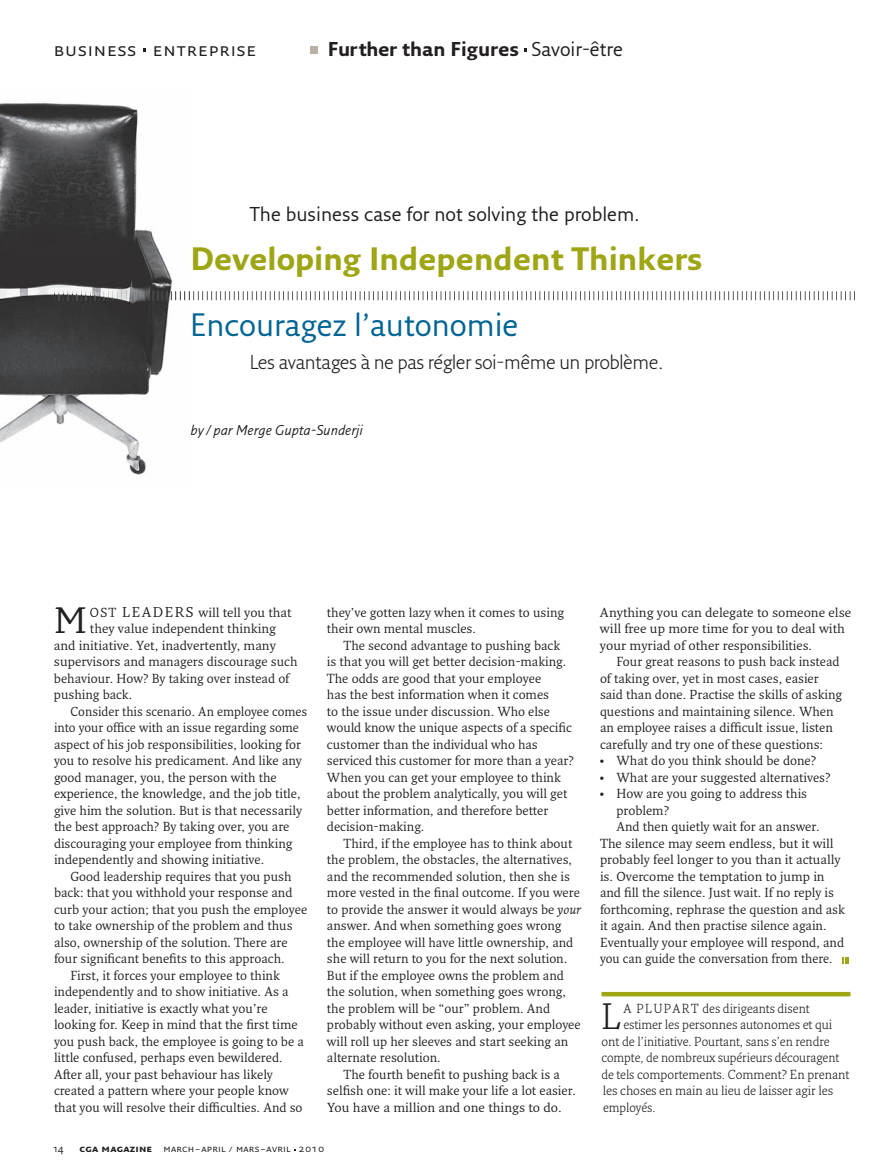
<style>
.page{position:relative;width:891px;height:1175px;background:#fff}
.page>*{position:absolute;margin:0;border:0;box-sizing:border-box;transform-origin:0 0}
.t1{font:35.7px "Fresco";color:#231f20}
.t2{font:300 35.7px "Fresco";color:#231f20}
.t3{font:700 31.5px "Fresco Sans";color:#9ea615}
.t4{font:31.5px "Fresco Sans";color:#006494}
.t5{font:300 19.5px "Fresco Sans";color:#231f20}
.t6{font:19.5px "Fresco Sans";color:#231f20}
.t7{font:700 19.5px "Fresco Sans";color:#231f20}
.t8{font:19.5px "Fresco Sans SC";letter-spacing:.05em;color:#231f20}
.t9{font:italic 13.8px "Fresco Sans";color:#231f20}
.t10{font:12.75px/16.5px "Fresco";color:#231f20}
.t11{font:300 12.75px "Fresco";color:#231f20}
.t12{font:12.75px/16.5px "Fresco";color:#231f20;scale:1.04 1}
.t13{font:10.5px "Fresco Sans SC";letter-spacing:.025em;color:#231f20}
.t14{font:10.5px "Fresco Sans";color:#231f20}
.s1{font-weight:400}
.s2{font-size:13.8px}
.s3{font-style:italic}
.s4{font-weight:700}
.s5{font-family:"Helvetica";font-size:10.5px}
</style>
<div class="page">
<svg style="left:843px;top:957px;width:6px;height:6px"></svg>
<div style="left:310px;top:46px;width:8px;height:7px;background:#bab1a6"></div>
<svg style="left:193px;top:291px;width:662px;height:9px"></svg>
<img style="left:0;top:103px;width:190px;height:372px">
<img style="left:54px;top:291px;width:136px;height:9px">
<hr style="left:602px;top:992px;width:249px;height:4px;background:#9ea615">
<h3 class="t8" style="left:54px;top:37px;width:204px">business entreprise</h3>
<h3 class="t7" style="left:328px;top:37px;width:297px">Further than Figures <span class="s1">Savoir-être</span></h3>
<h3 class="t6" style="left:250px;top:202px;width:391px">The business case for not solving the problem.</h3>
<h2 class="t3" style="left:190px;top:240px;width:513px">Developing Independent Thinkers</h2>
<h2 class="t4" style="left:190px;top:306px;width:330px">Encouragez l’autonomie</h2>
<h3 class="t5" style="left:250px;top:350px;width:415px">Les avantages à ne pas régler soi-même un problème.</h3>
<p class="t9" style="left:191px;top:422px;width:174px">by / par Merge Gupta-Sunderji</p>
<h1 class="t1" style="left:54px;top:599px;width:34px">M</h1>
<p class="t10" style="left:90px;top:604px;width:203px">OST <span class="s2">LEADERS</span> will tell you that</p>
<p class="t10" style="left:90px;top:620px;width:188px">they value independent thinking</p>
<p class="t10" style="left:54px;top:637px;width:223px">and initiative. Yet, inadvertently, many</p>
<p class="t10" style="left:54px;top:653px;width:245px">supervisors and managers discourage such</p>
<p class="t10" style="left:54px;top:670px;width:238px">behaviour. How? By taking over instead of</p>
<p class="t10" style="left:54px;top:686px;width:80px">pushing back.</p>
<p class="t10" style="left:70px;top:703px;width:238px">Consider this scenario. An employee comes</p>
<p class="t10" style="left:54px;top:719px;width:246px">into your office with an issue regarding some</p>
<p class="t10" style="left:54px;top:736px;width:249px">aspect of his job responsibilities, looking for</p>
<p class="t10" style="left:54px;top:752px;width:249px">you to resolve his predicament. And like any</p>
<p class="t10" style="left:54px;top:769px;width:224px">good manager, you, the person with the</p>
<p class="t10" style="left:54px;top:785px;width:248px">experience, the knowledge, and the job title,</p>
<p class="t10" style="left:54px;top:802px;width:250px">give him the solution. But is that necessarily</p>
<p class="t10" style="left:54px;top:818px;width:237px">the best approach? By taking over, you are</p>
<p class="t10" style="left:54px;top:835px;width:240px">discouraging your employee from thinking</p>
<p class="t10" style="left:54px;top:851px;width:212px">independently and showing initiative.</p>
<p class="t10" style="left:70px;top:868px;width:223px">Good leadership requires that you push</p>
<p class="t10" style="left:54px;top:884px;width:240px">back: that you withhold your response and</p>
<p class="t10" style="left:54px;top:901px;width:255px">curb your action; that you push the employee</p>
<p class="t10" style="left:54px;top:917px;width:240px">to take ownership of the problem and thus</p>
<p class="t10" style="left:54px;top:934px;width:235px">also, ownership of the solution. There are</p>
<p class="t10" style="left:54px;top:950px;width:232px">four significant benefits to this approach.</p>
<p class="t10" style="left:70px;top:967px;width:211px">First, it forces your employee to think</p>
<p class="t10" style="left:54px;top:983px;width:236px">independently and to show initiative. As a</p>
<p class="t10" style="left:54px;top:1000px;width:215px">leader, initiative is exactly what you’re</p>
<p class="t10" style="left:54px;top:1016px;width:245px">looking for. Keep in mind that the first time</p>
<p class="t10" style="left:54px;top:1033px;width:251px">you push back, the employee is going to be a</p>
<p class="t10" style="left:54px;top:1049px;width:230px">little confused, perhaps even bewildered.</p>
<p class="t10" style="left:54px;top:1066px;width:220px">After all, your past behaviour has likely</p>
<p class="t10" style="left:54px;top:1082px;width:236px">created a pattern where your people know</p>
<p class="t10" style="left:54px;top:1099px;width:250px">that you will resolve their difficulties. And so</p>
<p class="t10" style="left:327px;top:604px;width:239px">they’ve gotten lazy when it comes to using their own mental muscles.</p>
<p class="t10" style="left:327px;top:637px;width:248px;text-indent:16px">The second advantage to pushing back<br>is that you will get better decision-making.<br>The odds are good that your employee<br>has the best information when it comes<br>to the issue under discussion. Who else would know the unique aspects of a specific customer than the individual who has serviced this customer for more than a year?<br>When you can get your employee to think about the problem analytically, you will get better information, and therefore better decision-making.</p>
<p class="t10" style="left:343px;top:835px;width:230px">Third, if the employee has to think about</p>
<p class="t10" style="left:327px;top:851px;width:247px">the problem, the obstacles, the alternatives,</p>
<p class="t10" style="left:327px;top:868px;width:245px">and the recommended solution, then she is</p>
<p class="t10" style="left:327px;top:884px;width:254px">more vested in the final outcome. If you were</p>
<p class="t10" style="left:327px;top:901px;width:256px">to provide the answer it would always be <span class="s3">your</span></p>
<p class="t10" style="left:327px;top:917px;width:236px">answer. And when something goes wrong</p>
<p class="t10" style="left:327px;top:934px;width:248px">the employee will have little ownership, and</p>
<p class="t10" style="left:327px;top:950px;width:242px">she will return to you for the next solution.</p>
<p class="t10" style="left:327px;top:967px;width:238px">But if the employee owns the problem and</p>
<p class="t10" style="left:327px;top:983px;width:240px">the solution, when something goes wrong,</p>
<p class="t10" style="left:327px;top:1000px;width:225px">the problem will be “our” problem. And</p>
<p class="t10" style="left:327px;top:1016px;width:255px">probably without even asking, your employee</p>
<p class="t10" style="left:327px;top:1033px;width:243px">will roll up her sleeves and start seeking an</p>
<p class="t10" style="left:327px;top:1049px;width:115px">alternate resolution.</p>
<p class="t10" style="left:343px;top:1066px;width:218px">The fourth benefit to pushing back is a</p>
<p class="t10" style="left:327px;top:1082px;width:250px">selfish one: it will make your life a lot easier.</p>
<p class="t12" style="left:327px;top:1099px;width:227px">You have a million and one things to do.</p>
<p class="t14" style="left:54px;top:1142px;width:12px">14</p>
<p class="t13" style="left:80px;top:1142px;width:246px"><span class="s4">cga magazine</span> march – april / mars – avril 2010</p>
<p class="t12" style="left:600px;top:604px;width:243px">Anything you can delegate to someone else will free up more time for you to deal with your myriad of other responsibilities.</p>
<p class="t10" style="left:600px;top:653px;width:244px;text-indent:16px">Four great reasons to push back instead of taking over, yet in most cases, easier said than done. Practise the skills of asking questions and maintaining silence. When an employee raises a difficult issue, listen carefully and try one of these questions:</p>
<p class="t10" style="left:600px;top:752px;width:218px"><span class="s5">•</span> What do you think should be done?</p>
<p class="t10" style="left:600px;top:769px;width:232px"><span class="s5">•</span> What are your suggested alternatives?</p>
<p class="t10" style="left:600px;top:785px;width:209px"><span class="s5">•</span> How are you going to address this</p>
<p class="t10" style="left:616px;top:802px;width:54px">problem?</p>
<p class="t10" style="left:616px;top:818px;width:205px">And then quietly wait for an answer.</p>
<p class="t10" style="left:600px;top:835px;width:235px">The silence may seem endless, but it will</p>
<p class="t10" style="left:600px;top:851px;width:242px">probably feel longer to you than it actually</p>
<p class="t10" style="left:600px;top:868px;width:226px">is. Overcome the temptation to jump in</p>
<p class="t10" style="left:600px;top:884px;width:236px">and fill the silence. Just wait. If no reply is</p>
<p class="t10" style="left:600px;top:901px;width:246px">forthcoming, rephrase the question and ask</p>
<p class="t10" style="left:600px;top:917px;width:228px">it again. And then practise silence again.</p>
<p class="t10" style="left:600px;top:934px;width:246px">Eventually your employee will respond, and</p>
<p class="t10" style="left:600px;top:950px;width:234px">you can guide the conversation from there.</p>
<h1 class="t2" style="left:602px;top:994px;width:21px">L</h1>
<p class="t11" style="left:623px;top:1000px;width:188px">A PLUPART des dirigeants disent</p>
<p class="t11" style="left:623px;top:1017px;width:210px">estimer les personnes autonomes et qui</p>
<p class="t11" style="left:602px;top:1033px;width:230px">ont de l’initiative. Pourtant, sans s’en rendre</p>
<p class="t11" style="left:602px;top:1050px;width:239px">compte, de nombreux supérieurs découragent</p>
<p class="t11" style="left:602px;top:1066px;width:249px">de tels comportements. Comment? En prenant</p>
<p class="t11" style="left:603px;top:1083px;width:232px">les choses en main au lieu de laisser agir les</p>
<p class="t11" style="left:603px;top:1099px;width:54px">employés.</p>
</div>
